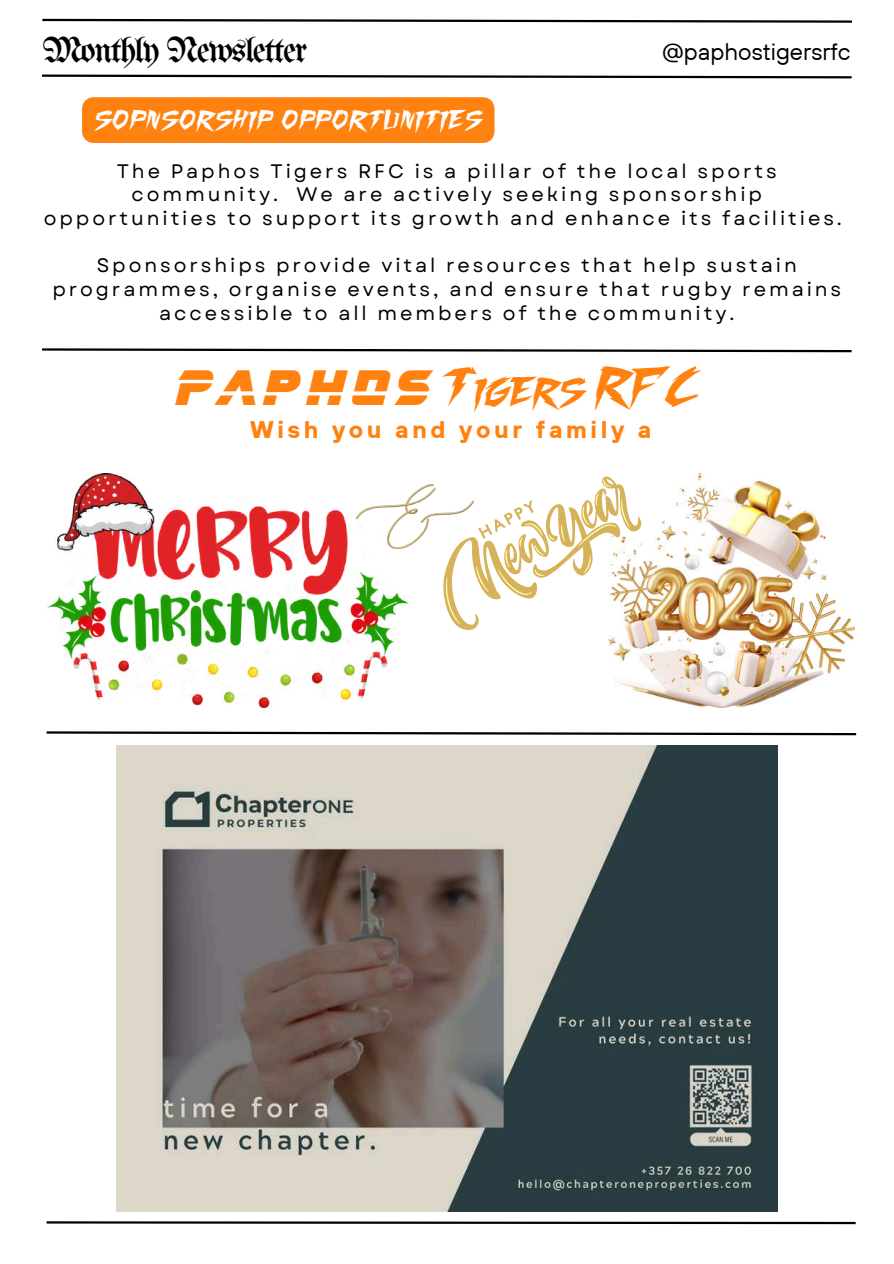
<style>
.page{position:relative;width:894px;height:1264px;background:#fff}
.page>*{position:absolute;margin:0;border:0;box-sizing:border-box;transform-origin:0 0}
.t1{font:45px "Fighting Spirit TBS";letter-spacing:-.03em;color:#ff8210}
.t2{font:36.3px "Unifraktur Maguntia";letter-spacing:-.05em;color:#000}
.t3{font:30px "Fighting Spirit TBS";color:#fff}
.t4{font:700 24px "TT Hoves";letter-spacing:.15em;color:#ff8210}
.t5{font:24px "TT Hoves";color:#000}
.t6{font:19.5px/23.7px "Garet";letter-spacing:.15em;color:#000;text-align:center}
.s1{font-family:"CC Running With Scissors";font-weight:500;font-size:43.5px}
</style>
<div class="page">
<svg style="left:42px;top:18px;width:810px;height:5px"></svg>
<svg style="left:42px;top:348px;width:810px;height:5px"></svg>
<svg style="left:46px;top:1221px;width:810px;height:4px"></svg>
<svg style="left:46px;top:731px;width:811px;height:5px"></svg>
<img style="left:116px;top:745px;width:661px;height:466px">
<img style="left:48px;top:473px;width:360px;height:234px">
<img style="left:608px;top:473px;width:245px;height:234px">
<svg style="left:443px;top:473px;width:202px;height:166px"></svg>
<img style="left:356px;top:484px;width:117px;height:64px">
<div style="left:82px;top:97px;width:412px;height:46px;background:#ff8210"></div>
<svg style="left:42px;top:74px;width:810px;height:5px"></svg>
<h2 class="t2" style="left:42px;top:34px;width:266px">Monthly Newsletter</h2>
<p class="t5" style="left:661px;top:36px;width:190px">@paphostigersrfc</p>
<h3 class="t3" style="left:94px;top:103px;width:390px">sopnsorship opportunities</h3>
<p class="t6" style="left:44px;top:159px;width:799px">The Paphos Tigers RFC is a pillar of the local sports community. We are actively seeking sponsorship opportunities to support its growth and enhance its facilities.</p>
<p class="t6" style="left:52px;top:254px;width:790px">Sponsorships provide vital resources that help sustain programmes, organise events, and ensure that rugby remains accessible to all members of the community.</p>
<h1 class="t1" style="left:175px;top:366px;width:525px"><span class="s1">PAPHOS</span> Tigers RFC</h1>
<p class="t4" style="left:250px;top:414px;width:402px">Wish you and your family a</p>
</div>
